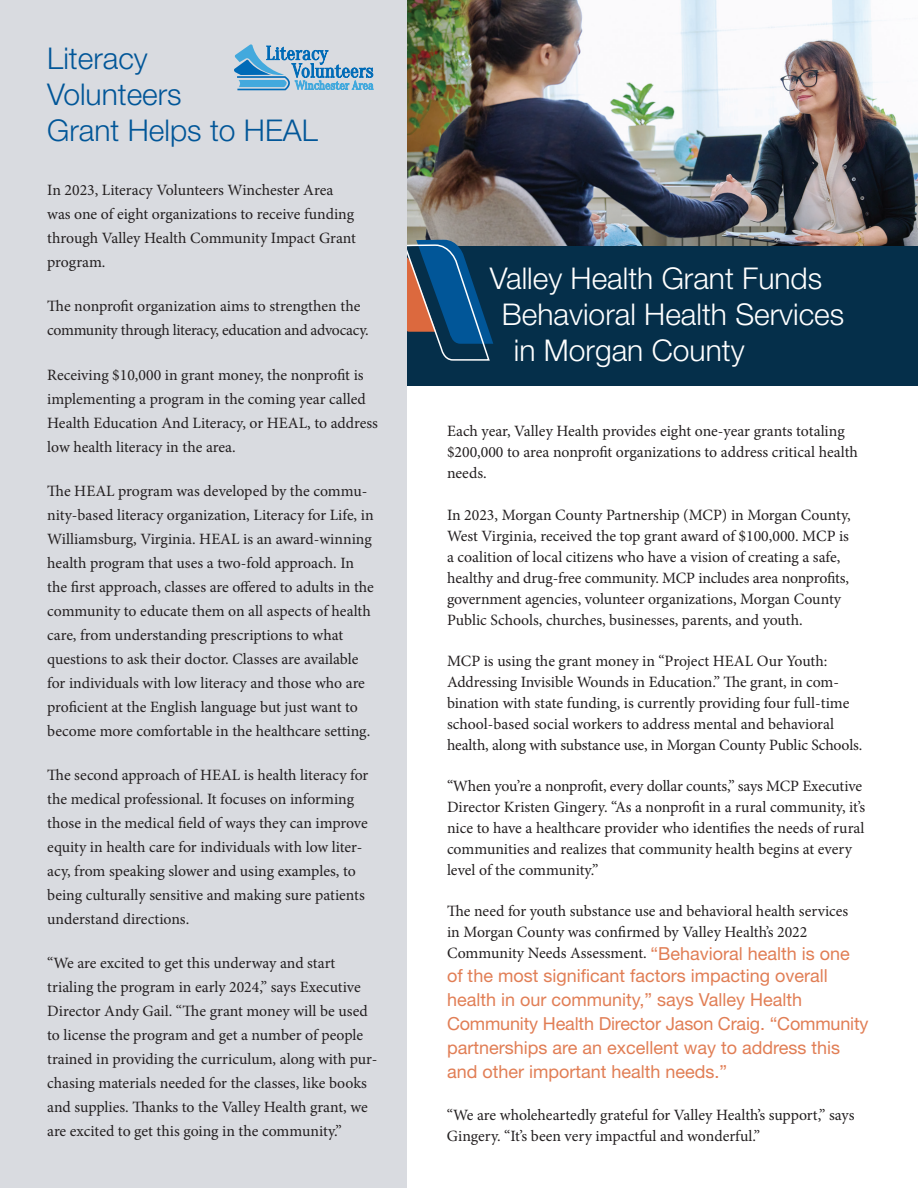
<style>
.page{position:relative;width:918px;height:1188px;background:#fff}
.page>*{position:absolute;margin:0;border:0;box-sizing:border-box;transform-origin:0 0}
.t1{font:300 30px "Helvetica Neue LT Std";color:#fff}
.t2{font:300 30px/36px "Helvetica Neue LT Std";color:#015698}
.t3{font:18px/24px "Helvetica Neue LT Std";color:#e17e55}
.t4{font:15.75px/24px "Minion Pro";letter-spacing:-.005em;color:#231f20}
.s1{font-family:"Helvetica Neue LT Std";font-size:18px;color:#e17e55}
</style>
<div class="page">
<img style="left:406px;top:0;width:512px;height:246px">
<div style="left:407px;top:246px;width:511px;height:139px;background:#052f4a"></div>
<svg style="left:406px;top:240px;width:87px;height:121px"></svg>
<div style="left:0;top:0;width:406px;height:1188px;background:#d9dbe0"></div>
<svg style="left:234px;top:44px;width:140px;height:46px"></svg>
<h1 class="t2" style="left:47px;top:39px;width:272px">Literacy<br>Volunteers<br>Grant Helps to HEAL</h1>
<p class="t4" style="left:47px;top:178px;width:310px">In 2023, Literacy Volunteers Winchester Area was one of eight organizations to receive funding through Valley Health Community Impact Grant program.</p>
<p class="t4" style="left:47px;top:294px;width:323px">The nonprofit organization aims to strengthen the community through literacy, education and advocacy.</p>
<p class="t4" style="left:47px;top:363px;width:332px">Receiving $10,000 in grant money, the nonprofit is implementing a program in the coming year called Health Education And Literacy, or HEAL, to address low health literacy in the area.</p>
<p class="t4" style="left:47px;top:479px;width:328px">The HEAL program was developed by the commu&shy;nity-based literacy organization, Literacy for Life, in Williamsburg, Virginia. HEAL is an award-winning health program that uses a two-fold approach. In the first approach, classes are offered to adults in the community to educate them on all aspects of health care, from understanding prescriptions to what questions to ask their doctor. Classes are available for individuals with low literacy and those who are proficient at the English language but just want to become more comfortable in the healthcare setting.</p>
<p class="t4" style="left:47px;top:763px;width:323px">The second approach of HEAL is health literacy for the medical professional. It focuses on informing those in the medical field of ways they can improve equity in health care for individuals with low liter&shy;acy, from speaking slower and using examples, to being culturally sensitive and making sure patients understand directions.</p>
<p class="t4" style="left:47px;top:951px;width:332px">“We are excited to get this underway and start trialing the program in early 2024,” says Executive Director Andy Gail. “The grant money will be used to license the program and get a number of people trained in providing the curriculum, along with pur&shy;chasing materials needed for the classes, like books and supplies. Thanks to the Valley Health grant, we are excited to get this going in the community.”</p>
<h1 class="t1" style="left:490px;top:260px;width:334px">Valley Health Grant Funds</h1>
<h1 class="t1" style="left:502px;top:296px;width:344px">Behavioral Health Services</h1>
<h1 class="t1" style="left:514px;top:332px;width:232px">in Morgan County</h1>
<p class="t4" style="left:447px;top:421px;width:413px;line-height:21px">Each year, Valley Health provides eight one-year grants totaling $200,000 to area nonprofit organizations to address critical health needs.</p>
<p class="t4" style="left:447px;top:504px;width:405px;line-height:21px">In 2023, Morgan County Partnership (MCP) in Morgan County, West Virginia, received the top grant award of $100,000. MCP is a coalition of local citizens who have a vision of creating a safe, healthy and drug-free community. MCP includes area nonprofits, government agencies, volunteer organizations, Morgan County Public Schools, churches, businesses, parents, and youth.</p>
<p class="t4" style="left:447px;top:650px;width:417px;line-height:21px">MCP is using the grant money in “Project HEAL Our Youth:<br>Addressing Invisible Wounds in Education.” The grant, in com&shy;bination with state funding, is currently providing four full-time school-based social workers to address mental and behavioral health, along with substance use, in Morgan County Public Schools.</p>
<p class="t4" style="left:447px;top:776px;width:420px;line-height:21px">“When you’re a nonprofit, every dollar counts,” says MCP Executive Director Kristen Gingery. “As a nonprofit in a rural community, it’s nice to have a healthcare provider who identifies the needs of rural communities and realizes that community health begins at every level of the community.”</p>
<p class="t4" style="left:447px;top:901px;width:404px;line-height:21px">The need for youth substance use and behavioral health services in Morgan County was confirmed by Valley Health’s 2022<br>Community Needs Assessment. <span class="s1">“Behavioral health is one</span></p>
<p class="t3" style="left:447px;top:964px;width:423px">of the most significant factors impacting overall health in our community,” says Valley Health Community Health Director Jason Craig. “Community partnerships are an excellent way to address this and other important health needs.”</p>
<p class="t4" style="left:447px;top:1104px;width:409px;line-height:21px">“We are wholeheartedly grateful for Valley Health’s support,” says<br>Gingery. “It’s been very impactful and wonderful.”</p>
</div>
